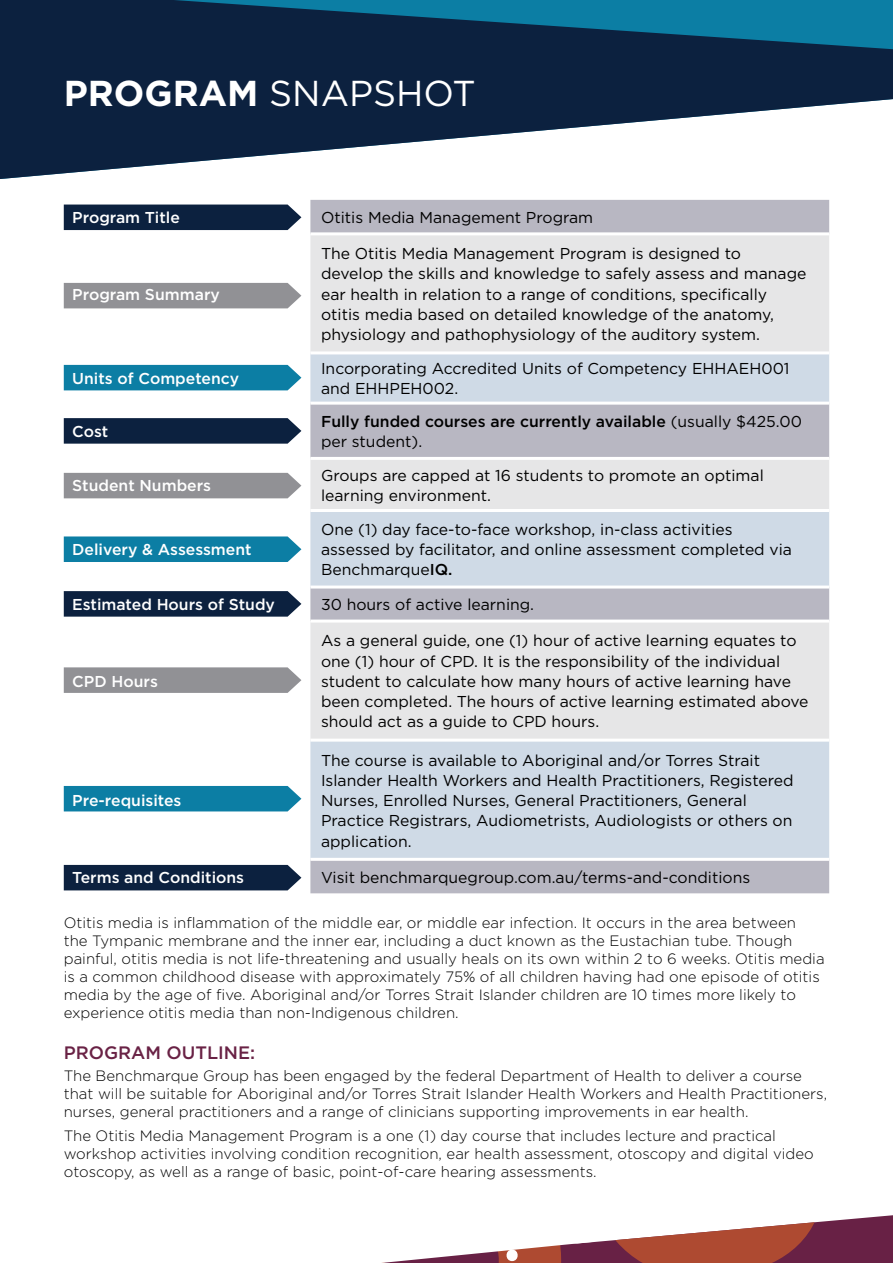
<style>
.page{position:relative;width:893px;height:1263px;background:#fff}
.page>*{position:absolute;margin:0;border:0;box-sizing:border-box;transform-origin:0 0}
.t1{font:36px "Gotham";color:#fff}
.t2{font:500 18px "Gotham";color:#692245}
.t3{font:15.75px/20.2px "Gotham";color:#000}
.t4{font:500 15.75px "Gotham";color:#fff}
.t5{font:500 15.75px/20.2px "Gotham";color:#000}
.t6{font:300 15px/18px "Gotham";color:#000}
.s1{font-weight:700}
.s2{font-weight:400}
.s3{font-weight:500}
</style>
<div class="page">
<svg style="left:593px;top:1215px;width:300px;height:48px"></svg>
<svg style="left:382px;top:1242px;width:211px;height:21px"></svg>
<svg style="left:0;top:0;width:893px;height:179px;fill:#0c213f"></svg>
<div style="left:64px;top:205px;width:237px;height:25px;background:#0c213f"></div>
<div style="left:64px;top:283px;width:237px;height:25px;background:#919195"></div>
<div style="left:64px;top:365px;width:237px;height:25px;background:#0c7ea4"></div>
<svg style="left:64px;top:418px;width:237px;height:26px;background:#162a47"></svg>
<div style="left:64px;top:473px;width:237px;height:25px;background:#919195"></div>
<div style="left:64px;top:536px;width:237px;height:26px;background:#0c7ea4"></div>
<svg style="left:64px;top:591px;width:237px;height:26px;background:#162b47"></svg>
<svg style="left:64px;top:667px;width:237px;height:26px;background:#959599"></svg>
<div style="left:64px;top:786px;width:237px;height:25px;background:#0c7ea4"></div>
<div style="left:64px;top:865px;width:237px;height:25px;background:#0c213f"></div>
<div style="left:310px;top:200px;width:519px;height:693px;background:#b8b7c2"></div>
<div style="left:310px;top:235px;width:519px;height:116px;background:#e6e6e7"></div>
<svg style="left:310px;top:354px;width:519px;height:504px;background:#d3d8e0"></svg>
<hr style="left:310px;top:232px;width:519px;height:3px;background:#fff">
<hr style="left:310px;top:351px;width:519px;height:3px;background:#fff">
<hr style="left:310px;top:402px;width:519px;height:3px;background:#fff">
<hr style="left:310px;top:457px;width:519px;height:3px;background:#fff">
<hr style="left:310px;top:509px;width:519px;height:3px;background:#fff">
<hr style="left:310px;top:585px;width:519px;height:3px;background:#fff">
<hr style="left:310px;top:619px;width:519px;height:3px;background:#fff">
<hr style="left:310px;top:739px;width:519px;height:3px;background:#fff">
<hr style="left:310px;top:858px;width:519px;height:3px;background:#fff">
<h1 class="t1" style="left:64px;top:71px;width:413px"><span class="s1">PROGRAM</span> SNAPSHOT</h1>
<p class="t4" style="left:72px;top:207px;width:109px">Program Title</p>
<p class="t3" style="left:321px;top:207px;width:274px">Otitis Media Management Program</p>
<p class="t4" style="left:72px;top:284px;width:149px">Program Summary</p>
<p class="t3" style="left:321px;top:243px;width:487px">The Otitis Media Management Program is designed to develop the skills and knowledge to safely assess and manage ear health in relation to a range of conditions, specifically otitis media based on detailed knowledge of the anatomy, physiology and pathophysiology of the auditory system.</p>
<p class="t4" style="left:72px;top:368px;width:168px">Units of Competency</p>
<p class="t3" style="left:321px;top:358px;width:470px">Incorporating Accredited Units of Competency EHHAEH001 and EHHPEH002.</p>
<p class="t4" style="left:72px;top:421px;width:37px">Cost</p>
<p class="t5" style="left:321px;top:411px;width:482px">Fully funded courses are currently available <span class="s2">(usually $425.00 per student).</span></p>
<p class="t4" style="left:72px;top:475px;width:140px">Student Numbers</p>
<p class="t3" style="left:321px;top:465px;width:444px">Groups are capped at 16 students to promote an optimal learning environment.</p>
<p class="t4" style="left:72px;top:539px;width:181px">Delivery &amp; Assessment</p>
<p class="t3" style="left:321px;top:519px;width:472px">One (1) day face-to-face workshop, in-class activities assessed by facilitator, and online assessment completed via<br>Benchmarque<span class="s3">IQ.</span></p>
<p class="t4" style="left:72px;top:594px;width:204px">Estimated Hours of Study</p>
<p class="t3" style="left:321px;top:594px;width:215px">30 hours of active learning.</p>
<p class="t4" style="left:72px;top:671px;width:87px">CPD Hours</p>
<p class="t4" style="left:72px;top:790px;width:111px">Pre-requisites</p>
<p class="t3" style="left:321px;top:630px;width:489px">As a general guide, one (1) hour of active learning equates to one (1) hour of CPD. It is the responsibility of the individual student to calculate how many hours of active learning have been completed. The hours of active learning estimated above should act as a guide to CPD hours.</p>
<p class="t3" style="left:321px;top:749px;width:474px">The course is available to Aboriginal and/or Torres Strait Islander Health Workers and Health Practitioners, Registered Nurses, Enrolled Nurses, General Practitioners, General Practice Registrars, Audiometrists, Audiologists or others on application.</p>
<p class="t4" style="left:72px;top:867px;width:173px">Terms and Conditions</p>
<p class="t3" style="left:321px;top:867px;width:431px">Visit benchmarquegroup.com.au/terms-and-conditions</p>
<p class="t6" style="left:64px;top:913px;width:762px">Otitis media is inflammation of the middle ear, or middle ear infection. It occurs in the area between<br>the Tympanic membrane and the inner ear, including a duct known as the Eustachian tube. Though painful, otitis media is not life-threatening and usually heals on its own within 2 to 6 weeks. Otitis media is a common childhood disease with approximately 75% of all children having had one episode of otitis media by the age of five. Aboriginal and/or Torres Strait Islander children are 10 times more likely to experience otitis media than non-Indigenous children.</p>
<p class="t2" style="left:64px;top:1040px;width:193px">PROGRAM OUTLINE:</p>
<p class="t6" style="left:64px;top:1066px;width:765px">The Benchmarque Group has been engaged by the federal Department of Health to deliver a course that will be suitable for Aboriginal and/or Torres Strait Islander Health Workers and Health Practitioners, nurses, general practitioners and a range of clinicians supporting improvements in ear health.</p>
<p class="t6" style="left:64px;top:1127px;width:751px">The Otitis Media Management Program is a one (1) day course that includes lecture and practical workshop activities involving condition recognition, ear health assessment, otoscopy and digital video otoscopy, as well as a range of basic, point-of-care hearing assessments.</p>
</div>
